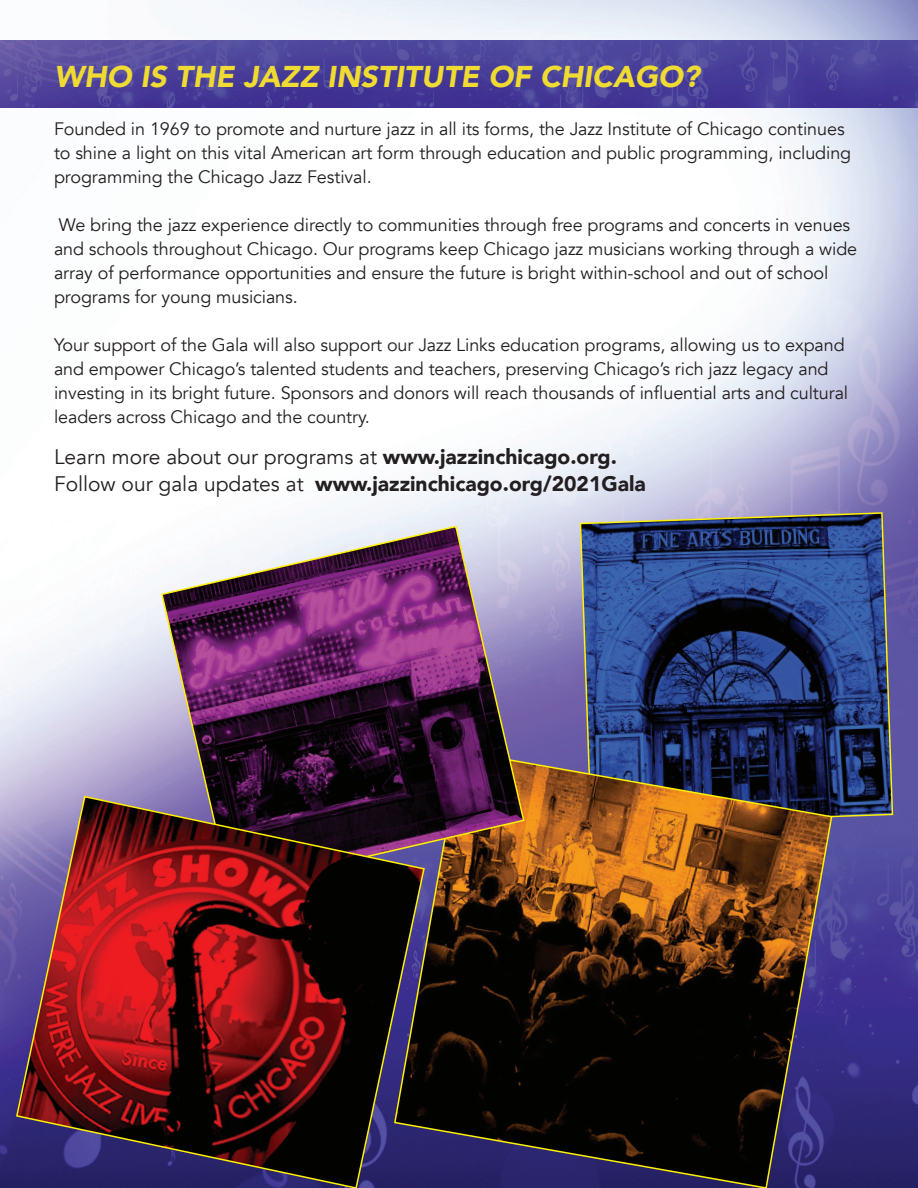
<style>
.page{position:relative;width:918px;height:1188px;background:#fff}
.page>*{position:absolute;margin:0;border:0;box-sizing:border-box;transform-origin:0 0}
.t1{font:italic 900 30px "Avenir";color:#f0db33}
.t2{font:900 21px/27px "Avenir";color:#231f20}
.t3{font:18px/24px "Avenir";letter-spacing:-.005em;color:#231f20}
.s1{font-weight:400}
</style>
<div class="page">
<img style="left:0;top:0;width:918px;height:1188px">
<img style="left:0;top:40px;width:918px;height:68px">
<svg style="left:579px;top:511px;width:315px;height:315px;background:#2d4173"></svg>
<svg style="left:426px;top:750px;width:407px;height:438px;background:#3d271f"></svg>
<svg style="left:160px;top:525px;width:365px;height:365px;background:#72496c"></svg>
<svg style="left:15px;top:795px;width:411px;height:393px;background:#5a1c2a"></svg>
<h1 class="t1" style="left:54px;top:52px;width:647px">WHO IS THE JAZZ INSTITUTE OF CHICAGO?</h1>
<p class="t3" style="left:54px;top:117px;width:799px">Founded in 1969 to promote and nurture jazz in all its forms, the Jazz Institute of Chicago continues to shine a light on this vital American art form through education and public programming, including programming the Chicago Jazz Festival.</p>
<p class="t3" style="left:54px;top:213px;width:805px">We bring the jazz experience directly to communities through free programs and concerts in venues and schools throughout Chicago. Our programs keep Chicago jazz musicians working through a wide array of performance opportunities and ensure the future is bright within-school and out of school programs for young musicians.</p>
<p class="t3" style="left:54px;top:333px;width:796px">Your support of the Gala will also support our Jazz Links education programs, allowing us to expand and empower Chicago’s talented students and teachers, preserving Chicago’s rich jazz legacy and investing in its bright future. Sponsors and donors will reach thousands of influential arts and cultural leaders across Chicago and the country.</p>
<p class="t2" style="left:54px;top:442px;width:593px"><span class="s1">Learn more about our programs at</span> www.jazzinchicago.org.<br><span class="s1">Follow our gala updates at</span> www.jazzinchicago.org/2021Gala</p>
</div>
